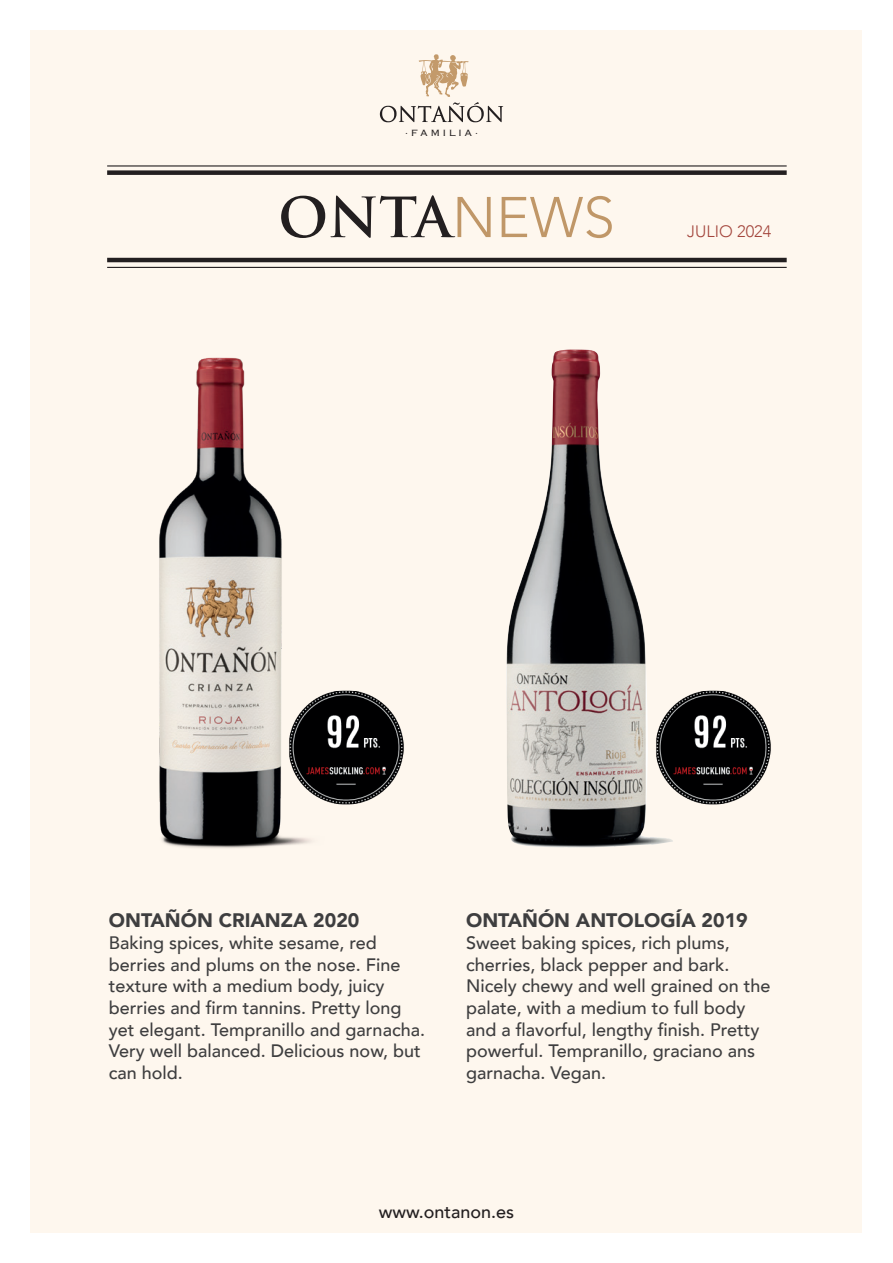
<style>
.page{position:relative;width:893px;height:1263px;background:#fff}
.page>*{position:absolute;margin:0;border:0;box-sizing:border-box;transform-origin:0 0}
.t1{font:700 54px "Trajan";color:#231f20}
.t2{font:900 19.5px "Avenir";color:#3e3e3f}
.t3{font:500 18px/21.6px "Avenir";color:#3e3e3f}
.t4{font:500 18px "Avenir";color:#231f20}
.t5{font:300 16.5px "Avenir";color:#a3453c}
.t6{font:300 11.7px "Copperplate";letter-spacing:.2em;color:#231f20}
.s1{font-family:"Avenir";font-weight:300;font-size:56.7px;color:#c09768}
</style>
<div class="page">
<div style="left:31px;top:31px;width:831px;height:1202px;background:#fef7ee"></div>
<svg style="left:380px;top:54px;width:123px;height:68px"></svg>
<hr style="left:107px;top:258px;width:680px;height:4px;background:#231f20">
<div style="left:107px;top:170px;width:680px;height:5px;background:#231f20"></div>
<hr style="left:107px;top:165px;width:680px;height:2px;background:#231f20">
<hr style="left:107px;top:267px;width:680px;height:1px;background:#231f20">
<img style="left:159px;top:357px;width:153px;height:491px">
<img style="left:506px;top:349px;width:167px;height:498px">
<img style="left:650px;top:684px;width:121px;height:128px">
<img style="left:283px;top:684px;width:121px;height:128px">
<p class="t6" style="left:405px;top:125px;width:75px">·FAMILIA·</p>
<h1 class="t1" style="left:278px;top:184px;width:338px">ONTA<span class="s1">NEWS</span></h1>
<p class="t5" style="left:687px;top:221px;width:86px">JULIO 2024</p>
<p class="t2" style="left:109px;top:904px;width:252px">ONTAÑÓN CRIANZA 2020</p>
<p class="t3" style="left:109px;top:931px;width:318px">Baking spices, white sesame, red berries and plums on the nose. Fine texture with a medium body, juicy berries and firm tannins. Pretty long yet elegant. Tempranillo and garnacha.<br>Very well balanced. Delicious now, but can hold.</p>
<p class="t2" style="left:466px;top:904px;width:283px">ONTAÑÓN ANTOLOGÍA 2019</p>
<p class="t3" style="left:466px;top:931px;width:306px">Sweet baking spices, rich plums, cherries, black pepper and bark.<br>Nicely chewy and well grained on the palate, with a medium to full body and a flavorful, lengthy finish. Pretty powerful. Tempranillo, graciano ans garnacha. Vegan.</p>
<p class="t4" style="left:379px;top:1196px;width:137px">www.ontanon.es</p>
</div>
